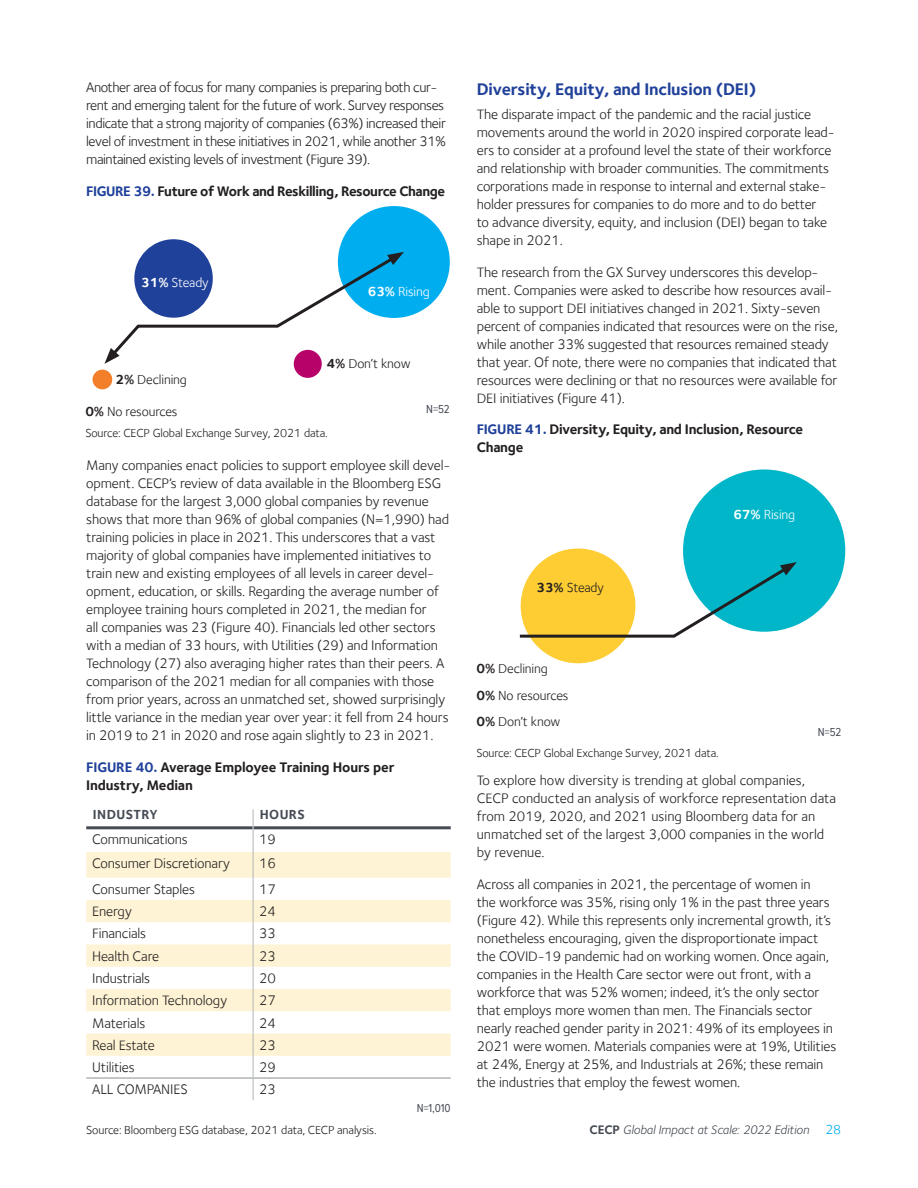
<style>
.page{position:relative;width:918px;height:1188px;background:#fff}
.page>*{position:absolute;margin:0;border:0;box-sizing:border-box;transform-origin:0 0}
.subhead{font:700 17.25px "Foundry Sterling";letter-spacing:-.01em;color:#20419a}
.body_copy{font:14.25px/18px "Foundry Sterling";letter-spacing:-.01em;color:#231f20}
.body_copy-2{font:14.25px/18px "Foundry Sterling";letter-spacing:-.03em;color:#231f20}
.body_copy-3{font:700 14.25px/18px "Foundry Sterling";letter-spacing:-.02em;color:#231f20}
.body_copy-4{font:13.5px "Foundry Sterling";letter-spacing:-.01em;color:#231f20}
.body_copy-5{font:13.5px "Foundry Sterling";letter-spacing:-.01em;color:#fff}
.table_header{font:700 13.5px "Foundry Sterling";letter-spacing:.03em;color:#464b54}
.t1{font:italic 12.75px "Foundry Sterling";letter-spacing:-.01em;color:#464b54}
.body_copy-6{font:12px "Foundry Sterling";letter-spacing:-.01em;color:#231f20}
.body_copy-7{font:12px "Proxima Nova Cond";letter-spacing:-.01em;color:#464b54}
.s1{color:#20419a}
.s2{font-weight:700}
.s3{font-weight:700;font-style:normal}
.s4{font-style:normal;font-size:13.5px;color:#00aeef}
</style>
<div class="page">
<div style="left:134px;top:239px;width:79px;height:79px;background:#20419a;border-radius:39px"></div>
<div style="left:338px;top:206px;width:112px;height:112px;background:#00aeef;border-radius:56px"></div>
<div style="left:93px;top:370px;width:19px;height:19px;background:#f47f2a;border-radius:10px"></div>
<svg style="left:104px;top:252px;width:300px;height:112px"></svg>
<svg style="left:86px;top:852px;width:365px;height:204px;fill:#fef3d5"></svg>
<hr style="left:86px;top:826px;width:167px;height:3px;background:#464b54">
<hr style="left:253px;top:826px;width:198px;height:3px;background:#464b54">
<svg style="left:253px;top:809px;width:1px;height:291px"></svg>
<hr style="left:86px;top:1077px;width:167px;height:2px;background:#b1b4b5">
<hr style="left:253px;top:1077px;width:198px;height:2px;background:#b1b4b5">
<div style="left:294px;top:350px;width:28px;height:28px;background:#b70369;border-radius:14px"></div>
<div style="left:521px;top:549px;width:114px;height:114px;background:#fecd33;border-radius:57px"></div>
<div style="left:683px;top:470px;width:162px;height:162px;background:#00b6c8;border-radius:81px"></div>
<svg style="left:519px;top:562px;width:278px;height:77px"></svg>
<p class="body_copy-2" style="left:86px;top:78px;width:361px">Another area of focus for many companies is preparing both cur&shy;rent and emerging talent for the future of work. Survey responses indicate that a strong majority of companies (63%) increased their level of investment in these initiatives in 2021, while another 31% maintained existing levels of investment (Figure 39).</p>
<p class="body_copy-3" style="left:86px;top:182px;width:361px"><span class="s1">FIGURE 39.</span> Future of Work and Reskilling, Resource Change</p>
<p class="body_copy-5" style="left:141px;top:274px;width:69px"><span class="s2">31%</span> Steady</p>
<p class="body_copy-4" style="left:116px;top:372px;width:73px"><span class="s2">2%</span> Declining</p>
<p class="body_copy-4" style="left:85px;top:404px;width:94px"><span class="s2">0%</span> No resources</p>
<p class="body_copy-5" style="left:368px;top:283px;width:63px"><span class="s2">63%</span> Rising</p>
<p class="body_copy-4" style="left:327px;top:355px;width:86px"><span class="s2">4%</span> Don’t know</p>
<p class="body_copy-7" style="left:426px;top:400px;width:25px">N=52</p>
<p class="body_copy-6" style="left:85px;top:426px;width:244px">Source: CECP Global Exchange Survey, 2021 data.</p>
<p class="body_copy" style="left:86px;top:457px;width:366px">Many companies enact policies to support employee skill devel&shy;opment. CECP’s review of data available in the Bloomberg ESG database for the largest 3,000 global companies by revenue shows that more than 96% of global companies (N=1,990) had training policies in place in 2021. This underscores that a vast majority of global companies have implemented initiatives to train new and existing employees of all levels in career devel&shy;opment, education, or skills. Regarding the average number of employee training hours completed in 2021, the median for<br>all companies was 23 (Figure 40). Financials led other sectors with a median of 33 hours, with Utilities (29) and Information Technology (27) also averaging higher rates than their peers. A comparison of the 2021 median for all companies with those from prior years, across an unmatched set, showed surprisingly little variance in the median year over year: it fell from 24 hours in 2019 to 21 in 2020 and rose again slightly to 23 in 2021.</p>
<p class="body_copy-3" style="left:86px;top:758px;width:310px"><span class="s1">FIGURE 40.</span> Average Employee Training Hours per<br>Industry, Median</p>
<p class="table_header" style="left:93px;top:807px;width:66px">INDUSTRY</p>
<p class="table_header" style="left:260px;top:807px;width:47px">HOURS</p>
<p class="body_copy" style="left:92px;top:830px;width:97px">Communications</p>
<p class="body_copy" style="left:259px;top:830px;width:18px">19</p>
<p class="body_copy" style="left:92px;top:854px;width:139px">Consumer Discretionary</p>
<p class="body_copy" style="left:259px;top:854px;width:18px">16</p>
<p class="body_copy" style="left:92px;top:880px;width:104px">Consumer Staples</p>
<p class="body_copy" style="left:259px;top:880px;width:18px">17</p>
<p class="body_copy" style="left:92px;top:902px;width:41px">Energy</p>
<p class="body_copy" style="left:259px;top:902px;width:18px">24</p>
<p class="body_copy" style="left:92px;top:925px;width:55px">Financials</p>
<p class="body_copy" style="left:259px;top:925px;width:18px">33</p>
<p class="body_copy" style="left:92px;top:947px;width:68px">Health Care</p>
<p class="body_copy" style="left:259px;top:947px;width:18px">23</p>
<p class="body_copy" style="left:92px;top:969px;width:60px">Industrials</p>
<p class="body_copy" style="left:259px;top:969px;width:18px">20</p>
<p class="body_copy" style="left:92px;top:991px;width:137px">Information Technology</p>
<p class="body_copy" style="left:259px;top:991px;width:18px">27</p>
<p class="body_copy" style="left:92px;top:1014px;width:55px">Materials</p>
<p class="body_copy" style="left:259px;top:1014px;width:18px">24</p>
<p class="body_copy" style="left:92px;top:1036px;width:64px">Real Estate</p>
<p class="body_copy" style="left:259px;top:1036px;width:18px">23</p>
<p class="body_copy" style="left:92px;top:1058px;width:44px">Utilities</p>
<p class="body_copy" style="left:259px;top:1058px;width:18px">29</p>
<p class="body_copy" style="left:92px;top:1080px;width:97px">ALL COMPANIES</p>
<p class="body_copy" style="left:259px;top:1080px;width:18px">23</p>
<p class="body_copy-7" style="left:417px;top:1099px;width:35px">N=1,010</p>
<p class="body_copy-6" style="left:86px;top:1123px;width:292px">Source: Bloomberg ESG database, 2021 data, CECP analysis.</p>
<p class="subhead" style="left:477px;top:78px;width:281px">Diversity, Equity, and Inclusion (DEI)</p>
<p class="body_copy" style="left:477px;top:105px;width:359px">The disparate impact of the pandemic and the racial justice movements around the world in 2020 inspired corporate lead&shy;ers to consider at a profound level the state of their workforce and relationship with broader communities. The commitments corporations made in response to internal and external stake&shy;holder pressures for companies to do more and to do better<br>to advance diversity, equity, and inclusion (DEI) began to take shape in 2021.</p>
<p class="body_copy" style="left:477px;top:263px;width:363px">The research from the GX Survey underscores this develop&shy;ment. Companies were asked to describe how resources avail&shy;able to support DEI initiatives changed in 2021. Sixty-seven percent of companies indicated that resources were on the rise, while another 33% suggested that resources remained steady that year. Of note, there were no companies that indicated that resources were declining or that no resources were available for DEI initiatives (Figure 41).</p>
<p class="body_copy-3" style="left:477px;top:420px;width:328px"><span class="s1">FIGURE 41.</span> Diversity, Equity, and Inclusion, Resource<br>Change</p>
<p class="body_copy-4" style="left:536px;top:580px;width:69px"><span class="s2">33%</span> Steady</p>
<p class="body_copy-4" style="left:476px;top:661px;width:73px"><span class="s2">0%</span> Declining</p>
<p class="body_copy-5" style="left:733px;top:507px;width:63px"><span class="s2">67%</span> Rising</p>
<p class="body_copy-4" style="left:476px;top:688px;width:94px"><span class="s2">0%</span> No resources</p>
<p class="body_copy-4" style="left:476px;top:714px;width:86px"><span class="s2">0%</span> Don’t know</p>
<p class="body_copy-7" style="left:818px;top:723px;width:25px">N=52</p>
<p class="body_copy" style="left:477px;top:771px;width:361px">To explore how diversity is trending at global companies, CECP conducted an analysis of workforce representation data from 2019, 2020, and 2021 using Bloomberg data for an unmatched set of the largest 3,000 companies in the world by revenue.</p>
<p class="body_copy" style="left:477px;top:875px;width:361px">Across all companies in 2021, the percentage of women in<br>the workforce was 35%, rising only 1% in the past three years (Figure 42). While this represents only incremental growth, it’s nonetheless encouraging, given the disproportionate impact the COVID-19 pandemic had on working women. Once again, companies in the Health Care sector were out front, with a workforce that was 52% women; indeed, it’s the only sector that employs more women than men. The Financials sector nearly reached gender parity in 2021: 49% of its employees in 2021 were women. Materials companies were at 19%, Utilities at 24%, Energy at 25%, and Industrials at 26%; these remain the industries that employ the fewest women.</p>
<p class="body_copy-6" style="left:476px;top:746px;width:244px">Source: CECP Global Exchange Survey, 2021 data.</p>
<p class="t1" style="left:590px;top:1122px;width:253px"><span class="s3">CECP</span> Global Impact at Scale: 2022 Edition <span class="s4">28</span></p>
</div>
